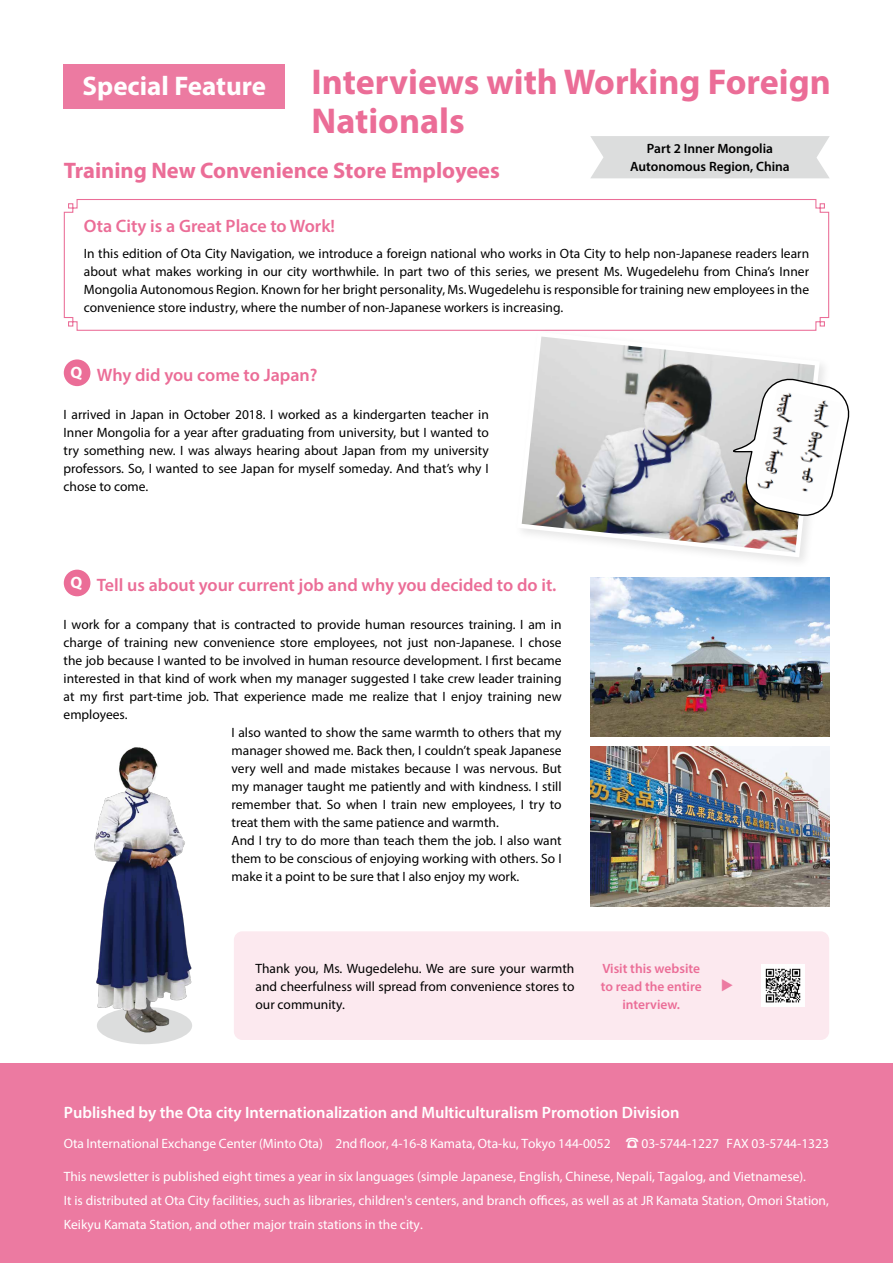
<style>
.page{position:relative;width:893px;height:1263px;background:#fff}
.page>*{position:absolute;margin:0;border:0;box-sizing:border-box;transform-origin:0 0}
.t1{font:700 36px/39px "Myriad Pro";color:#eb6d97}
.t2{font:700 27px "Myriad Pro";color:#fff}
.t3{font:700 22.5px "Myriad Pro";color:#eb6d97}
.t4{font:600 18px "Myriad Pro";color:#eb6d97}
.t5{font:600 16.5px "Myriad Pro";color:#fff}
.t6{font:700 16.5px "Myriad Pro";color:#fff}
.t7{font:13.5px/18px "Myriad Pro";color:#000;text-align:justify}
.t8{font:13.5px/24px "Myriad Pro";color:#fff}
.t9{font:600 13.5px/18px "Myriad Pro";color:#eb6d97;text-align:center}
.t10{font:600 13.5px/18px "Myriad Pro";color:#000;text-align:center}
.t11{font:13.5px "Hiragino Sans W4";color:#ec7aa1}
.s1{font-family:"Hiragino Sans W4"}
</style>
<div class="page">
<img style="left:590px;top:577px;width:239px;height:160px">
<img style="left:590px;top:747px;width:239px;height:159px">
<div style="left:64px;top:64px;width:221px;height:45px;background:#ec7aa1"></div>
<div style="left:590px;top:136px;width:240px;height:42px;background:#dcdddd"></div>
<svg style="left:63px;top:199px;width:767px;height:132px"></svg>
<div style="left:234px;top:931px;width:595px;height:109px;background:#fce9ef;border-radius:9px"></div>
<div style="left:64px;top:359px;width:26px;height:27px;background:#eb6d97;border-radius:50%"></div>
<div style="left:64px;top:570px;width:26px;height:26px;background:#eb6d97;border-radius:50%"></div>
<img style="left:762px;top:964px;width:42px;height:42px">
<div style="left:513px;top:328px;width:319px;height:241px;background:#000;opacity:.1"></div>
<svg style="left:517px;top:332px;width:303px;height:225px"></svg>
<img style="left:522px;top:336px;width:293px;height:216px">
<div style="left:97px;top:1007px;width:95px;height:37px;background:#dcdddd;border-radius:50%"></div>
<img style="left:94px;top:747px;width:98px;height:289px">
<svg style="left:722px;top:375px;width:128px;height:144px"></svg>
<img style="left:755px;top:389px;width:88px;height:117px">
<div style="left:0;top:1064px;width:893px;height:199px;background:#ec7aa1"></div>
<h1 class="t1" style="left:312px;top:61px;width:521px">Interviews with Working Foreign<br>Nationals</h1>
<h3 class="t3" style="left:64px;top:156px;width:438px">Training New Convenience Store Employees</h3>
<h3 class="t4" style="left:84px;top:214px;width:253px">Ota City is a Great Place to Work!</h3>
<h2 class="t2" style="left:83px;top:68px;width:185px">Special Feature</h2>
<p class="t10" style="left:630px;top:139px;width:161px">Part 2 Inner Mongolia<br>Autonomous Region, China</p>
<p class="t7" style="left:84px;top:244px;width:727px">In this edition of Ota City Navigation, we introduce a foreign national who works in Ota City to help non-Japanese readers learn about what makes working in our city worthwhile. In part two of this series, we present Ms. Wugedelehu from China’s Inner Mongolia Autonomous Region. Known for her bright personality, Ms. Wugedelehu is responsible for training new employees in the convenience store industry, where the number of non-Japanese workers is increasing.</p>
<p class="t6" style="left:71px;top:362px;width:13px">Q</p>
<h3 class="t4" style="left:97px;top:363px;width:222px">Why did you come to Japan?</h3>
<p class="t7" style="left:64px;top:405px;width:427px">I arrived in Japan in October 2018. I worked as a kindergarten teacher in Inner Mongolia for a year after graduating from university, but I wanted to try something new. I was always hearing about Japan from my university professors. So, I wanted to see Japan for myself someday. And that’s why I chose to come.</p>
<p class="t6" style="left:71px;top:572px;width:13px">Q</p>
<h3 class="t4" style="left:97px;top:573px;width:461px">Tell us about your current job and why you decided to do it.</h3>
<p class="t7" style="left:64px;top:615px;width:499px">I work for a company that is contracted to provide human resources training. I am in</p>
<p class="t7" style="left:64px;top:633px;width:500px">charge of training new convenience store employees, not just non-Japanese. I chose</p>
<p class="t7" style="left:64px;top:651px;width:500px">the job because I wanted to be involved in human resource development. I first became</p>
<p class="t7" style="left:64px;top:669px;width:499px">interested in that kind of work when my manager suggested I take crew leader training</p>
<p class="t7" style="left:64px;top:687px;width:500px">at my first part-time job. That experience made me realize that I enjoy training new</p>
<p class="t7" style="left:64px;top:705px;width:65px">employees.</p>
<p class="t7" style="left:232px;top:723px;width:332px">I also wanted to show the same warmth to others that my</p>
<p class="t7" style="left:232px;top:741px;width:331px">manager showed me. Back then, I couldn’t speak Japanese</p>
<p class="t7" style="left:232px;top:759px;width:331px">very well and made mistakes because I was nervous. But</p>
<p class="t7" style="left:232px;top:777px;width:331px">my manager taught me patiently and with kindness. I still</p>
<p class="t7" style="left:232px;top:795px;width:332px">remember that. So when I train new employees, I try to</p>
<p class="t7" style="left:232px;top:813px;width:269px">treat them with the same patience and warmth.</p>
<p class="t7" style="left:232px;top:831px;width:332px">And I try to do more than teach them the job. I also want</p>
<p class="t7" style="left:232px;top:849px;width:331px">them to be conscious of enjoying working with others. So I</p>
<p class="t7" style="left:232px;top:867px;width:289px">make it a point to be sure that I also enjoy my work.</p>
<p class="t7" style="left:255px;top:959px;width:320px">Thank you, Ms. Wugedelehu. We are sure your warmth and cheerfulness will spread from convenience stores to our community.</p>
<p class="t9" style="left:601px;top:959px;width:102px">Visit this website to read the entire interview.</p>
<p class="t11" style="left:715px;top:992px;width:15px;rotate:-90deg">▼</p>
<p class="t5" style="left:64px;top:1102px;width:617px">Published by the Ota city Internationalization and Multiculturalism Promotion Division</p>
<p class="t8" style="left:64px;top:1132px;width:767px">Ota International Exchange Center (Minto Ota) 2nd floor, 4-16-8 Kamata, Ota-ku, Tokyo 144-0052 <span class="s1">☎</span> 03-5744-1227 FAX 03-5744-1323</p>
<p class="t8" style="left:64px;top:1164px;width:767px">This newsletter is published eight times a year in six languages (simple Japanese, English, Chinese, Nepali, Tagalog, and Vietnamese).<br>It is distributed at Ota City facilities, such as libraries, children's centers, and branch offices, as well as at JR Kamata Station, Omori Station,<br>Keikyu Kamata Station, and other major train stations in the city.</p>
</div>
